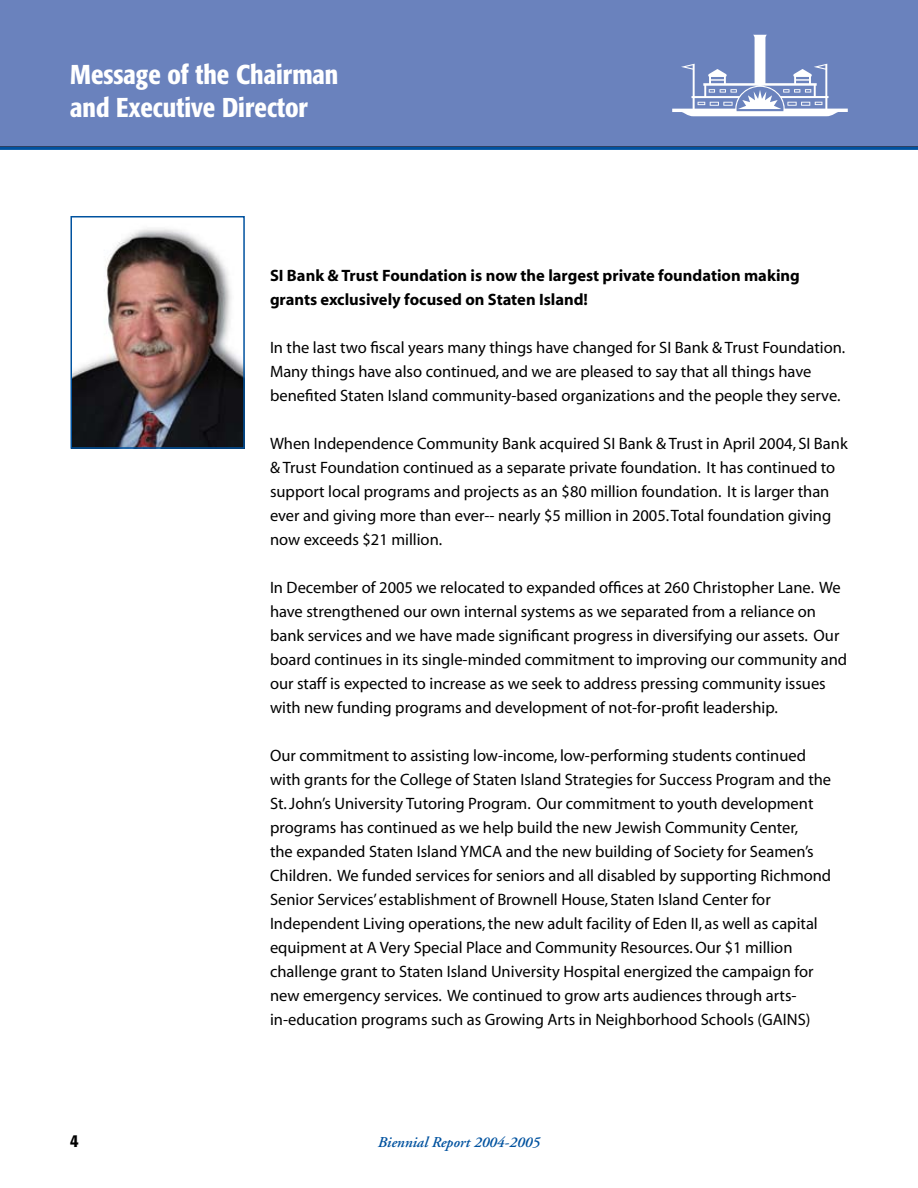
<style>
.page{position:relative;width:918px;height:1188px;background:#fff}
.page>*{position:absolute;margin:0;border:0;box-sizing:border-box;transform-origin:0 0}
.t1{font:500 condensed 27px/32.4px "Formata";color:#fff}
.t2{font:16.5px/24px "Myriad";color:#000}
.t3{font:700 16.5px/24px "Myriad";color:#000}
.t4{font:italic 600 15px "Adobe Garamond";color:#00529f}
</style>
<div class="page">
<div style="left:0;top:0;width:917px;height:147px;background:#6a82bd"></div>
<hr style="left:0;top:147px;width:918px;height:3px;background:#00529f">
<svg style="left:672px;top:35px;width:176px;height:81px"></svg>
<svg style="left:917px;top:0;width:1px;height:150px"></svg>
<img style="left:73px;top:228px;width:169px;height:218px">
<div style="left:70px;top:216px;width:175px;height:233px;border:2px solid #00529f"></div>
<h1 class="t1" style="left:70px;top:59px;width:270px">Message of the Chairman and Executive Director</h1>
<p class="t3" style="left:270px;top:264px;width:531px">SI Bank &amp; Trust Foundation is now the largest private foundation making grants exclusively focused on Staten Island!</p>
<p class="t2" style="left:270px;top:336px;width:577px">In the last two fiscal years many things have changed for SI Bank &amp; Trust Foundation.<br>Many things have also continued, and we are pleased to say that all things have benefited Staten Island community-based organizations and the people they serve.</p>
<p class="t2" style="left:270px;top:432px;width:579px">When Independence Community Bank acquired SI Bank &amp; Trust in April 2004, SI Bank &amp; Trust Foundation continued as a separate private foundation. It has continued to support local programs and projects as an $80 million foundation. It is larger than ever and giving more than ever-- nearly $5 million in 2005. Total foundation giving now exceeds $21 million.</p>
<p class="t2" style="left:270px;top:576px;width:579px">In December of 2005 we relocated to expanded offices at 260 Christopher Lane. We have strengthened our own internal systems as we separated from a reliance on bank services and we have made significant progress in diversifying our assets. Our board continues in its single-minded commitment to improving our community and our staff is expected to increase as we seek to address pressing community issues with new funding programs and development of not-for-profit leadership.</p>
<p class="t2" style="left:270px;top:744px;width:563px">Our commitment to assisting low-income, low-performing students continued with grants for the College of Staten Island Strategies for Success Program and the St. John’s University Tutoring Program. Our commitment to youth development programs has continued as we help build the new Jewish Community Center,<br>the expanded Staten Island YMCA and the new building of Society for Seamen’s Children. We funded services for seniors and all disabled by supporting Richmond Senior Services’ establishment of Brownell House, Staten Island Center for Independent Living operations, the new adult facility of Eden II, as well as capital equipment at A Very Special Place and Community Resources. Our $1 million challenge grant to Staten Island University Hospital energized the campaign for new emergency services. We continued to grow arts audiences through arts&shy;in-education programs such as Growing Arts in Neighborhood Schools (GAINS)</p>
<p class="t4" style="left:378px;top:1134px;width:164px">Biennial Report 2004-2005</p>
</div>
